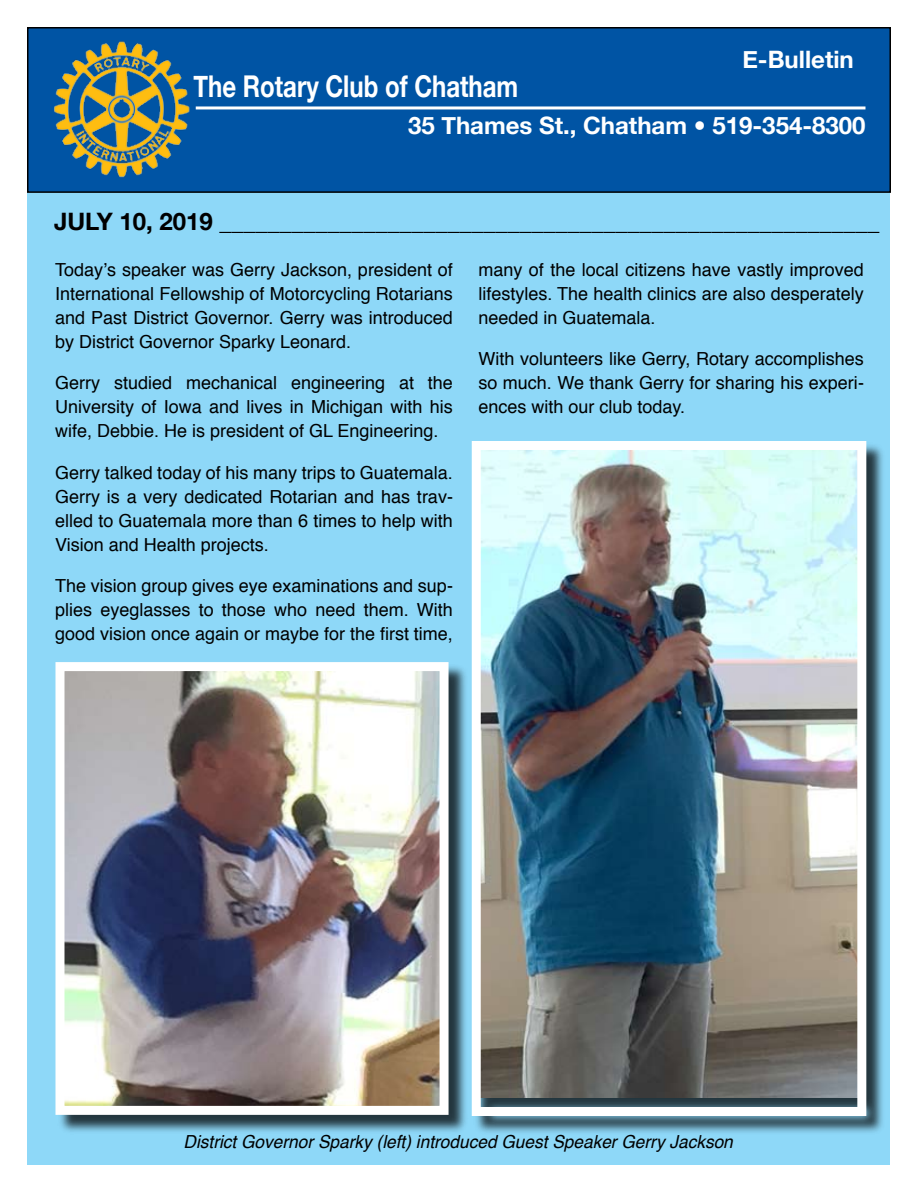
<style>
.page{position:relative;width:918px;height:1188px;background:#fff}
.page>*{position:absolute;margin:0;border:0;box-sizing:border-box;transform-origin:0 0}
.t1{font:700 30px "Helvetica Neue";color:#fff;scale:.8 1}
.t2{font:700 24px "Helvetica Neue";color:#000}
.t3{font:700 24px "Helvetica Neue";color:#fff}
.t4{font:18px/24px "Helvetica";color:#000;text-align:justify}
.t5{font:italic 18px "Helvetica";color:#000;scale:.96 1}
</style>
<div class="page">
<div style="left:27px;top:190px;width:863px;height:976px;background:#8ed8f8"></div>
<div style="left:28px;top:28px;width:862px;height:164px;background:#0054a4"></div>
<div style="left:27px;top:27px;width:864px;height:166px;border:2px solid #000"></div>
<img style="left:54px;top:41px;width:136px;height:137px">
<hr style="left:196px;top:106px;width:669px;height:3px;background:#fff">
<div style="left:57px;top:664px;width:412px;height:470px;background:#000;opacity:.75"></div>
<img style="left:66px;top:672px;width:373px;height:433px">
<div style="left:56px;top:662px;width:393px;height:453px;border:9px solid #fff"></div>
<div style="left:473px;top:442px;width:413px;height:694px;background:#000;opacity:.75"></div>
<img style="left:482px;top:451px;width:374px;height:647px">
<div style="left:472px;top:441px;width:394px;height:675px;border:9px solid #fff"></div>
<h2 class="t3" style="left:742px;top:45px;width:113px">E-Bulletin</h2>
<h1 class="t1" style="left:193px;top:68px;width:408px">The Rotary Club of Chatham</h1>
<h2 class="t3" style="left:408px;top:111px;width:459px">35 Thames St., Chatham • 519-354-8300</h2>
<h2 class="t2" style="left:54px;top:207px;width:827px">JUly 10, 2019 _______________________________________________________</h2>
<p class="t4" style="left:55px;top:258px;width:399px">Today’s speaker was Gerry Jackson, president of International Fellowship of Motorcycling Rotarians and Past District Governor. Gerry was introduced by District Governor Sparky Leonard.</p>
<p class="t4" style="left:55px;top:372px;width:399px">Gerry studied mechanical engineering at the University of Iowa and lives in Michigan with his wife, Debbie. He is president of GL Engineering.</p>
<p class="t4" style="left:55px;top:461px;width:399px">Gerry talked today of his many trips to Guatemala.<br>Gerry is a very dedicated Rotarian and has trav&shy;elled to Guatemala more than 6 times to help with Vision and Health projects.</p>
<p class="t4" style="left:55px;top:574px;width:399px">The vision group gives eye examinations and sup&shy;plies eyeglasses to those who need them. With good vision once again or maybe for the first time,</p>
<p class="t4" style="left:478px;top:258px;width:387px">many of the local citizens have vastly improved lifestyles. The health clinics are also desperately needed in Guatemala.</p>
<p class="t4" style="left:478px;top:348px;width:387px">With volunteers like Gerry, Rotary accomplishes so much. We thank Gerry for sharing his experi&shy;ences with our club today.</p>
<p class="t5" style="left:184px;top:1127px;width:574px">District Governor Sparky (left) introduced Guest Speaker Gerry Jackson</p>
</div>
